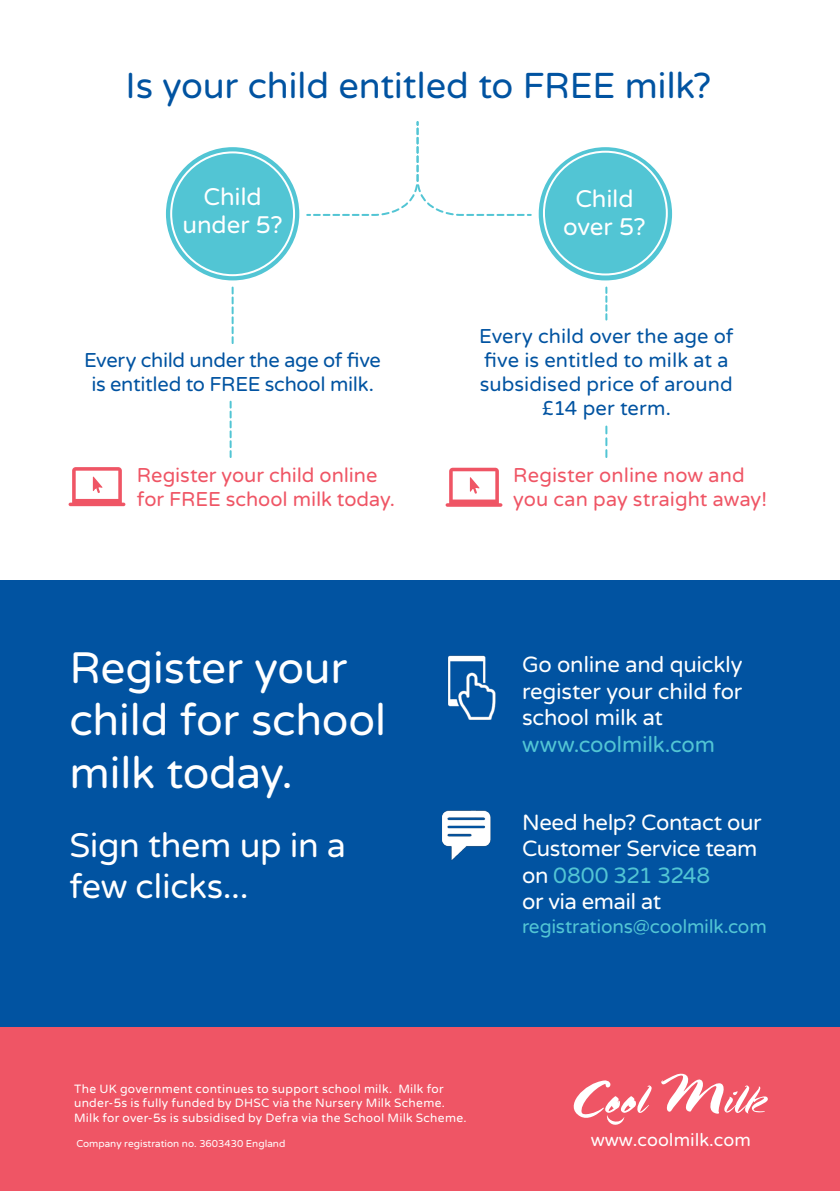
<style>
.page{position:relative;width:840px;height:1191px;background:#fff}
.page>*{position:absolute;margin:0;border:0;box-sizing:border-box;transform-origin:0 0}
.Sub_Header{font:44px/52.8px "Varela Round";letter-spacing:-.01em;color:#fff}
.Sub_Header-2{font:36px "Varela Round";letter-spacing:-.01em;color:#0153a1}
.Sub_Header-3{font:34px/40.8px "Varela Round";letter-spacing:-.01em;color:#fff}
.Sub_Header-4{font:24px/28.8px "Varela Round";letter-spacing:-.01em;color:#fff;text-align:center}
.Sub_Header-5{font:22px/26.4px "Varela Round";letter-spacing:-.015em;color:#fff}
.Sub_Header-6{font:20px/24px "Varela Round";letter-spacing:-.005em;color:#0153a1;text-align:center}
.t1{font:20px/24px "Varela Round";color:#ef5565}
.Sub_Header-7{font:19px "Varela Round";letter-spacing:-.015em;color:#52c5d4}
.t2{font:18px "Varela Round";color:#fff}
.Form_Category{font:12px/14.4px "Varela Round";letter-spacing:.025em;color:#fff}
.t3{font:10px "Varela Round";color:#fff}
.s1{color:#52c5d4}
</style>
<div class="page">
<div style="left:0;top:1026px;width:839px;height:165px;background:#ef5565"></div>
<div style="left:0;top:580px;width:839px;height:446px;background:#0153a1"></div>
<div style="left:166px;top:147px;width:133px;height:133px;background:#52c5d4;border-radius:50%"></div>
<div style="left:538px;top:147px;width:133px;height:133px;background:#52c5d4;border-radius:50%"></div>
<svg style="left:445px;top:468px;width:57px;height:39px"></svg>
<svg style="left:306px;top:121px;width:226px;height:95px"></svg>
<svg style="left:231px;top:287px;width:2px;height:56px"></svg>
<svg style="left:605px;top:287px;width:2px;height:32px"></svg>
<svg style="left:605px;top:426px;width:2px;height:31px"></svg>
<svg style="left:229px;top:402px;width:2px;height:55px"></svg>
<svg style="left:69px;top:467px;width:56px;height:39px"></svg>
<img style="left:447px;top:655px;width:49px;height:65px">
<img style="left:442px;top:810px;width:49px;height:50px">
<div style="left:542px;top:151px;width:125px;height:124px;border:2px solid #fff;border-radius:50%"></div>
<svg style="left:661px;top:1073px;width:106px;height:41px"></svg>
<svg style="left:573px;top:1080px;width:79px;height:44px"></svg>
<p class="Sub_Header-2" style="left:125px;top:65px;width:587px">Is your child entitled to FREE milk?</p>
<p class="Sub_Header-4" style="left:182px;top:183px;width:102px">Child under 5?</p>
<p class="Sub_Header-4" style="left:563px;top:185px;width:84px">Child over 5?</p>
<p class="Sub_Header-6" style="left:84px;top:348px;width:298px">Every child under the age of five is entitled to FREE school milk.</p>
<p class="t1" style="left:137px;top:464px;width:259px">Register your child online for FREE school milk today.</p>
<p class="Sub_Header" style="left:69px;top:642px;width:318px">Register your child for school milk today.</p>
<p class="Sub_Header-3" style="left:69px;top:826px;width:278px">Sign them up in a few clicks...</p>
<p class="Sub_Header-6" style="left:479px;top:325px;width:256px">Every child over the age of five is entitled to milk at a subsidised price of around £14 per term.</p>
<p class="t1" style="left:513px;top:464px;width:255px">Register online now and you can pay straight away!</p>
<p class="Sub_Header-5" style="left:521px;top:652px;width:222px">Go online and quickly register your child for school milk at <span class="s1">www.coolmilk.com</span></p>
<p class="Sub_Header-5" style="left:521px;top:809px;width:241px">Need help? Contact our<br>Customer Service team on <span class="s1">0800 321 3248</span></p>
<p class="Sub_Header-5" style="left:521px;top:888px;width:141px">or via email at</p>
<p class="Sub_Header-7" style="left:521px;top:915px;width:246px">registrations@coolmilk.com</p>
<p class="Form_Category" style="left:74px;top:1082px;width:394px">The UK government continues to support school milk. Milk for under-5s is fully funded by DHSC via the Nursery Milk Scheme.<br>Milk for over-5s is subsidised by Defra via the School Milk Scheme.</p>
<p class="t3" style="left:76px;top:1137px;width:210px">Company registration no. 3603430 England</p>
<p class="t2" style="left:590px;top:1129px;width:161px">www.coolmilk.com</p>
</div>
